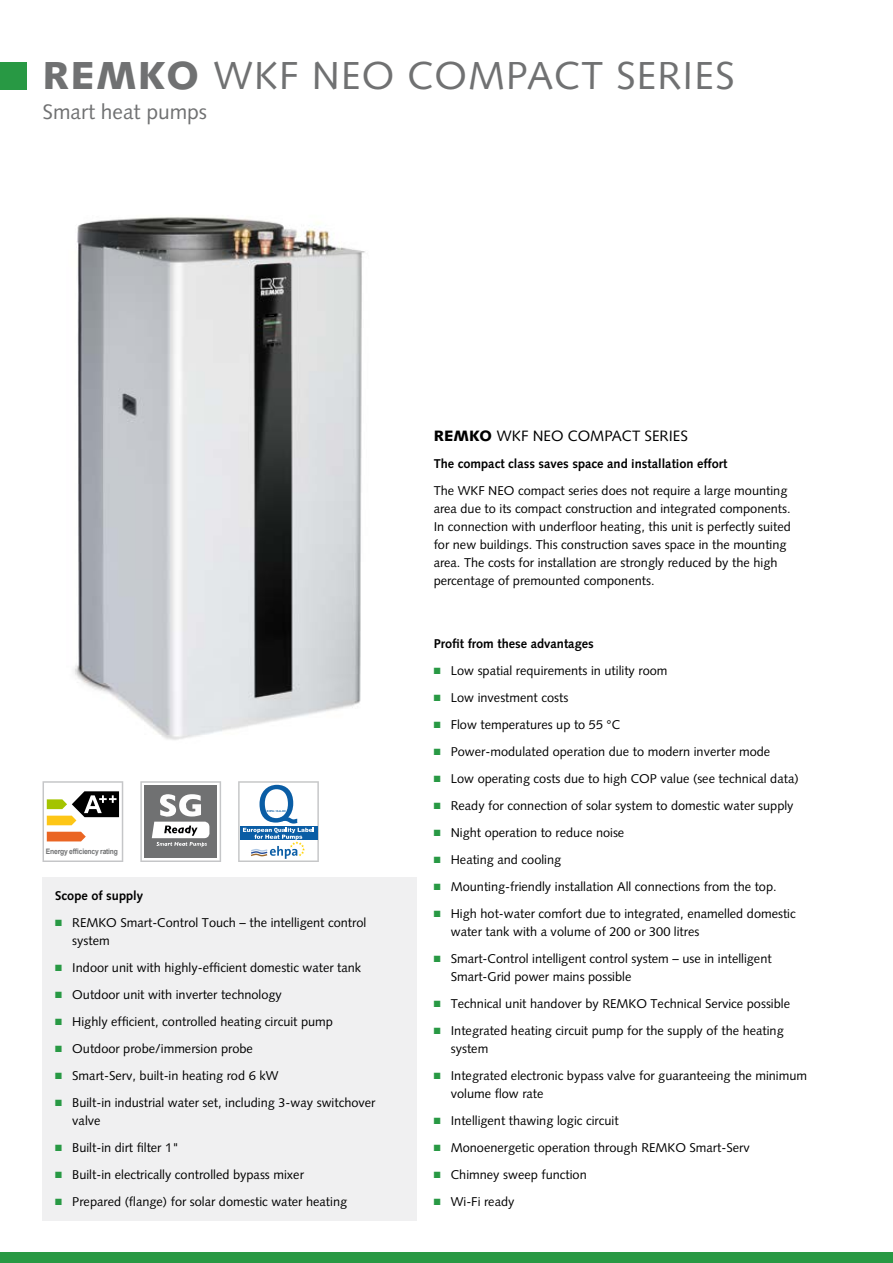
<style>
.page{position:relative;width:893px;height:1263px;background:#fff}
.page>*{position:absolute;margin:0;border:0;box-sizing:border-box;transform-origin:0 0}
.Headline{font:39px "Syntax LT Std";letter-spacing:.03em;color:#707172}
.Subheadline{font:21px "Syntax LT Std";color:#707172}
.Fliesstext_Headline{font:15px "Syntax LT Std";color:#000}
.Fliesstext{font:12.75px/18px "Syntax LT Std";color:#000}
.Fliesstext_Subheadli{font:700 12.75px "Syntax LT Std";color:#000}
.t1{font:700 7.5px "Arial";letter-spacing:-.03em;color:#707172;scale:.9 1}
.t2{font:700 2.7px "Arial";color:#0a5da5}
.s1{font-weight:900}
.s2{color:#289944}
</style>
<div class="page">
<div style="left:0;top:1252px;width:893px;height:11px;background:#289944"></div>
<div style="left:0;top:63px;width:27px;height:27px;background:#289944"></div>
<svg style="left:43px;top:781px;width:80px;height:81px"></svg>
<svg style="left:140px;top:781px;width:81px;height:81px"></svg>
<svg style="left:238px;top:781px;width:81px;height:81px"></svg>
<img style="left:74px;top:217px;width:291px;height:523px">
<div style="left:43px;top:877px;width:374px;height:343px;background:#f0f0f1"></div>
<p class="Headline" style="left:43px;top:52px;width:694px"><span class="s1">REMKO</span> WKF NEO COMPACT SERIES</p>
<p class="Subheadline" style="left:43px;top:99px;width:166px">Smart heat pumps</p>
<p class="t1" style="left:46px;top:847px;width:82px">Energy efficiency rating</p>
<p class="t2" style="left:267px;top:809px;width:21px">EHPA / D-A-CH</p>
<p class="Fliesstext_Subheadli" style="left:55px;top:888px;width:89px">Scope of supply</p>
<p class="Fliesstext" style="left:72px;top:914px;width:296px;text-indent:-17px"><span class="s2">■</span> REMKO Smart-Control Touch – the intelligent control system</p>
<p class="Fliesstext" style="left:55px;top:959px;width:308px"><span class="s2">■</span> Indoor unit with highly-efficient domestic water tank</p>
<p class="Fliesstext" style="left:55px;top:986px;width:228px"><span class="s2">■</span> Outdoor unit with inverter technology</p>
<p class="Fliesstext" style="left:55px;top:1013px;width:279px"><span class="s2">■</span> Highly efficient, controlled heating circuit pump</p>
<p class="Fliesstext" style="left:55px;top:1040px;width:199px"><span class="s2">■</span> Outdoor probe/immersion probe</p>
<p class="Fliesstext" style="left:55px;top:1067px;width:225px"><span class="s2">■</span> Smart-Serv, built-in heating rod 6 kW</p>
<p class="Fliesstext" style="left:72px;top:1094px;width:305px;text-indent:-17px"><span class="s2">■</span> Built-in industrial water set, including 3-way switchover valve</p>
<p class="Fliesstext" style="left:55px;top:1139px;width:125px"><span class="s2">■</span> Built-in dirt filter 1"</p>
<p class="Fliesstext" style="left:55px;top:1166px;width:250px"><span class="s2">■</span> Built-in electrically controlled bypass mixer</p>
<p class="Fliesstext" style="left:55px;top:1193px;width:293px"><span class="s2">■</span> Prepared (flange) for solar domestic water heating</p>
<p class="Fliesstext_Headline" style="left:434px;top:427px;width:256px"><span class="s1">REMKO</span> WKF NEO COMPACT SERIES</p>
<p class="Fliesstext_Subheadli" style="left:434px;top:456px;width:295px">The compact class saves space and installation effort</p>
<p class="Fliesstext" style="left:434px;top:482px;width:359px">The WKF NEO compact series does not require a large mounting area due to its compact construction and integrated components.<br>In connection with underfloor heating, this unit is perfectly suited for new buildings. This construction saves space in the mounting area. The costs for installation are strongly reduced by the high percentage of premounted components.</p>
<p class="Fliesstext_Subheadli" style="left:434px;top:636px;width:162px">Profit from these advantages</p>
<p class="Fliesstext" style="left:434px;top:662px;width:235px"><span class="s2">■</span> Low spatial requirements in utility room</p>
<p class="Fliesstext" style="left:434px;top:689px;width:136px"><span class="s2">■</span> Low investment costs</p>
<p class="Fliesstext" style="left:434px;top:716px;width:188px"><span class="s2">■</span> Flow temperatures up to 55 °C</p>
<p class="Fliesstext" style="left:434px;top:743px;width:338px"><span class="s2">■</span> Power-modulated operation due to modern inverter mode</p>
<p class="Fliesstext" style="left:434px;top:770px;width:366px"><span class="s2">■</span> Low operating costs due to high COP value (see technical data)</p>
<p class="Fliesstext" style="left:434px;top:797px;width:361px"><span class="s2">■</span> Ready for connection of solar system to domestic water supply</p>
<p class="Fliesstext" style="left:434px;top:824px;width:192px"><span class="s2">■</span> Night operation to reduce noise</p>
<p class="Fliesstext" style="left:434px;top:851px;width:129px"><span class="s2">■</span> Heating and cooling</p>
<p class="Fliesstext" style="left:434px;top:878px;width:344px"><span class="s2">■</span> Mounting-friendly installation All connections from the top.</p>
<p class="Fliesstext" style="left:451px;top:905px;width:347px;text-indent:-17px"><span class="s2">■</span> High hot-water comfort due to integrated, enamelled domestic water tank with a volume of 200 or 300 litres</p>
<p class="Fliesstext" style="left:451px;top:950px;width:322px;text-indent:-17px"><span class="s2">■</span> Smart-Control intelligent control system – use in intelligent<br>Smart-Grid power mains possible</p>
<p class="Fliesstext" style="left:434px;top:995px;width:358px"><span class="s2">■</span> Technical unit handover by REMKO Technical Service possible</p>
<p class="Fliesstext" style="left:451px;top:1022px;width:334px;text-indent:-17px"><span class="s2">■</span> Integrated heating circuit pump for the supply of the heating system</p>
<p class="Fliesstext" style="left:451px;top:1067px;width:358px;text-indent:-17px"><span class="s2">■</span> Integrated electronic bypass valve for guaranteeing the minimum volume flow rate</p>
<p class="Fliesstext" style="left:434px;top:1112px;width:186px"><span class="s2">■</span> Intelligent thawing logic circuit</p>
<p class="Fliesstext" style="left:434px;top:1139px;width:317px"><span class="s2">■</span> Monoenergetic operation through REMKO Smart-Serv</p>
<p class="Fliesstext" style="left:434px;top:1166px;width:155px"><span class="s2">■</span> Chimney sweep function</p>
<p class="Fliesstext" style="left:434px;top:1193px;width:82px"><span class="s2">■</span> Wi-Fi ready</p>
</div>
